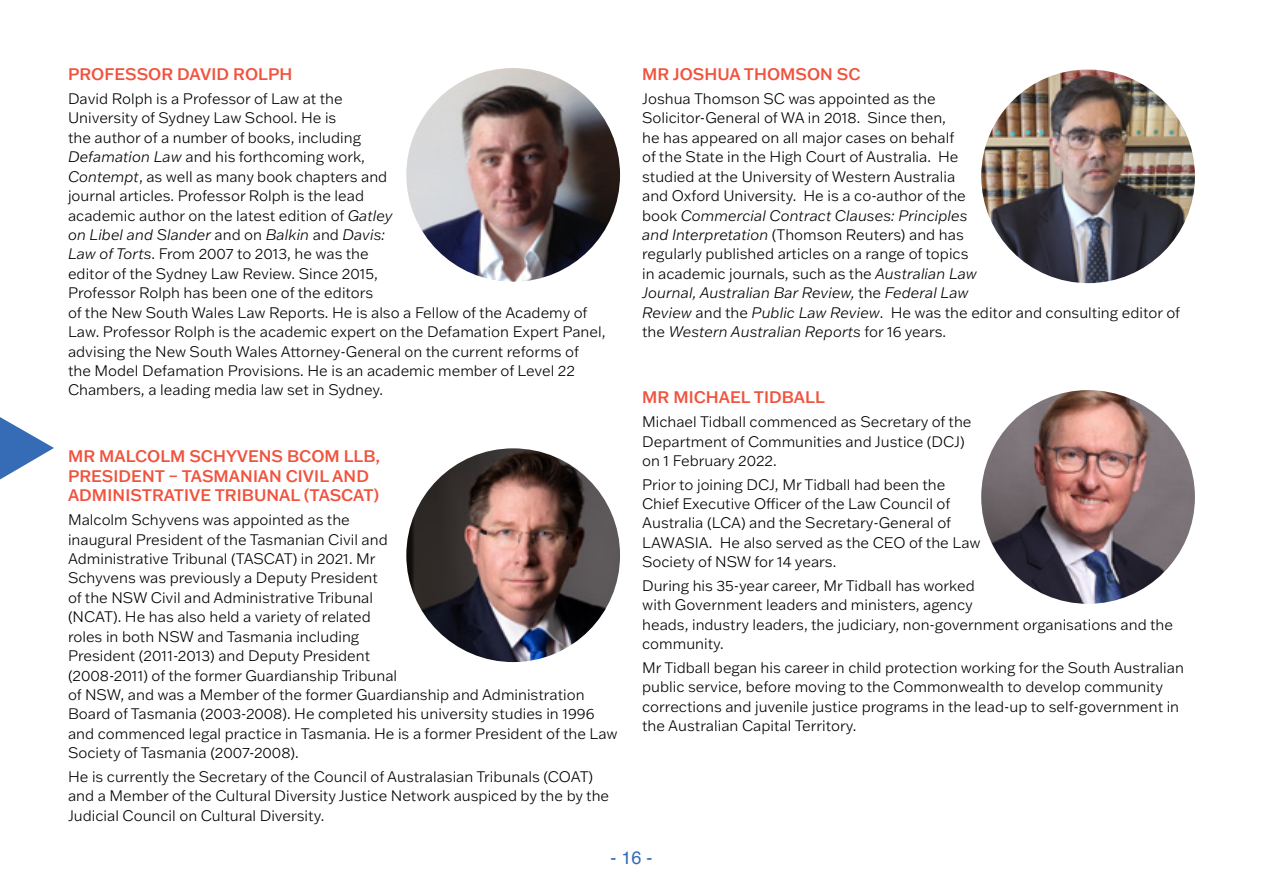
<style>
.page{position:relative;width:1263px;height:893px;background:#fff}
.page>*{position:absolute;margin:0;border:0;box-sizing:border-box;transform-origin:0 0}
.t1{font:18px "Helvetica";color:#336cb5}
.t2{font:500 16.5px/19.8px "Franklin Gothic ATF";color:#f0533e}
.t3{font:300 15px/19.5px "Franklin Gothic ATF";color:#000}
.s1{font-style:italic}
</style>
<div class="page">
<img style="left:981px;top:69px;width:214px;height:214px;border-radius:107px">
<img style="left:406px;top:68px;width:214px;height:214px;border-radius:107px">
<img style="left:981px;top:390px;width:214px;height:214px;border-radius:107px">
<svg style="left:0;top:417px;width:54px;height:62px"></svg>
<img style="left:406px;top:448px;width:214px;height:214px;border-radius:107px">
<p class="t2" style="left:68px;top:64px;width:226px">PROFESSOR DAVID ROLPH</p>
<p class="t3" style="left:68px;top:89px;width:539px">David Rolph is a Professor of Law at the<br>University of Sydney Law School. He is<br>the author of a number of books, including<br><span class="s1">Defamation Law</span> and his forthcoming work,<br><span class="s1">Contempt</span>, as well as many book chapters and<br>journal articles. Professor Rolph is the lead<br>academic author on the latest edition of <span class="s1">Gatley<br>on Libel and Slander</span> and on <span class="s1">Balkin</span> and <span class="s1">Davis:<br>Law of Torts</span>. From 2007 to 2013, he was the<br>editor of the Sydney Law Review. Since 2015,<br>Professor Rolph has been one of the editors<br>of the New South Wales Law Reports. He is also a Fellow of the Academy of Law. Professor Rolph is the academic expert on the Defamation Expert Panel, advising the New South Wales Attorney-General on the current reforms of the Model Defamation Provisions. He is an academic member of Level 22<br>Chambers, a leading media law set in Sydney.</p>
<p class="t2" style="left:68px;top:446px;width:314px">MR MALCOLM SCHYVENS BCOM LLB,<br>PRESIDENT – TASMANIAN CIVIL AND<br>ADMINISTRATIVE TRIBUNAL (TASCAT)</p>
<p class="t3" style="left:68px;top:510px;width:551px">Malcolm Schyvens was appointed as the<br>inaugural President of the Tasmanian Civil and<br>Administrative Tribunal (TASCAT) in 2021. Mr<br>Schyvens was previously a Deputy President<br>of the NSW Civil and Administrative Tribunal<br>(NCAT). He has also held a variety of related<br>roles in both NSW and Tasmania including<br>President (2011-2013) and Deputy President<br>(2008-2011) of the former Guardianship Tribunal<br>of NSW, and was a Member of the former Guardianship and Administration Board of Tasmania (2003-2008). He completed his university studies in 1996 and commenced legal practice in Tasmania. He is a former President of the Law Society of Tasmania (2007-2008).</p>
<p class="t3" style="left:68px;top:766px;width:543px">He is currently the Secretary of the Council of Australasian Tribunals (COAT) and a Member of the Cultural Diversity Justice Network auspiced by the by the<br>Judicial Council on Cultural Diversity.</p>
<p class="t2" style="left:642px;top:64px;width:220px">MR JOSHUA THOMSON SC</p>
<p class="t3" style="left:642px;top:89px;width:539px">Joshua Thomson SC was appointed as the<br>Solicitor-General of WA in 2018. Since then,<br>he has appeared on all major cases on behalf<br>of the State in the High Court of Australia. He<br>studied at the University of Western Australia<br>and Oxford University. He is a co-author of the<br>book <span class="s1">Commercial Contract Clauses: Principles<br>and Interpretation</span> (Thomson Reuters) and has<br>regularly published articles on a range of topics<br>in academic journals, such as the <span class="s1">Australian Law<br>Journal, Australian Bar Review,</span> the <span class="s1">Federal Law<br>Review</span> and the <span class="s1">Public Law Review</span>. He was the editor and consulting editor of the <span class="s1">Western Australian Reports</span> for 16 years.</p>
<p class="t2" style="left:642px;top:387px;width:184px">MR MICHAEL TIDBALL</p>
<p class="t3" style="left:642px;top:412px;width:331px">Michael Tidball commenced as Secretary of the<br>Department of Communities and Justice (DCJ) on 1 February 2022.</p>
<p class="t3" style="left:642px;top:474px;width:340px">Prior to joining DCJ, Mr Tidball had been the Chief Executive Officer of the Law Council of Australia (LCA) and the Secretary-General of LAWASIA. He also served as the CEO of the Law Society of NSW for 14 years.</p>
<p class="t3" style="left:642px;top:576px;width:532px">During his 35-year career, Mr Tidball has worked<br>with Government leaders and ministers, agency<br>heads, industry leaders, the judiciary, non-government organisations and the community.</p>
<p class="t3" style="left:642px;top:657px;width:543px">Mr Tidball began his career in child protection working for the South Australian public service, before moving to the Commonwealth to develop community corrections and juvenile justice programs in the lead-up to self-government in the Australian Capital Territory.</p>
<p class="t1" style="left:610px;top:844px;width:44px">- 16 -</p>
</div>
